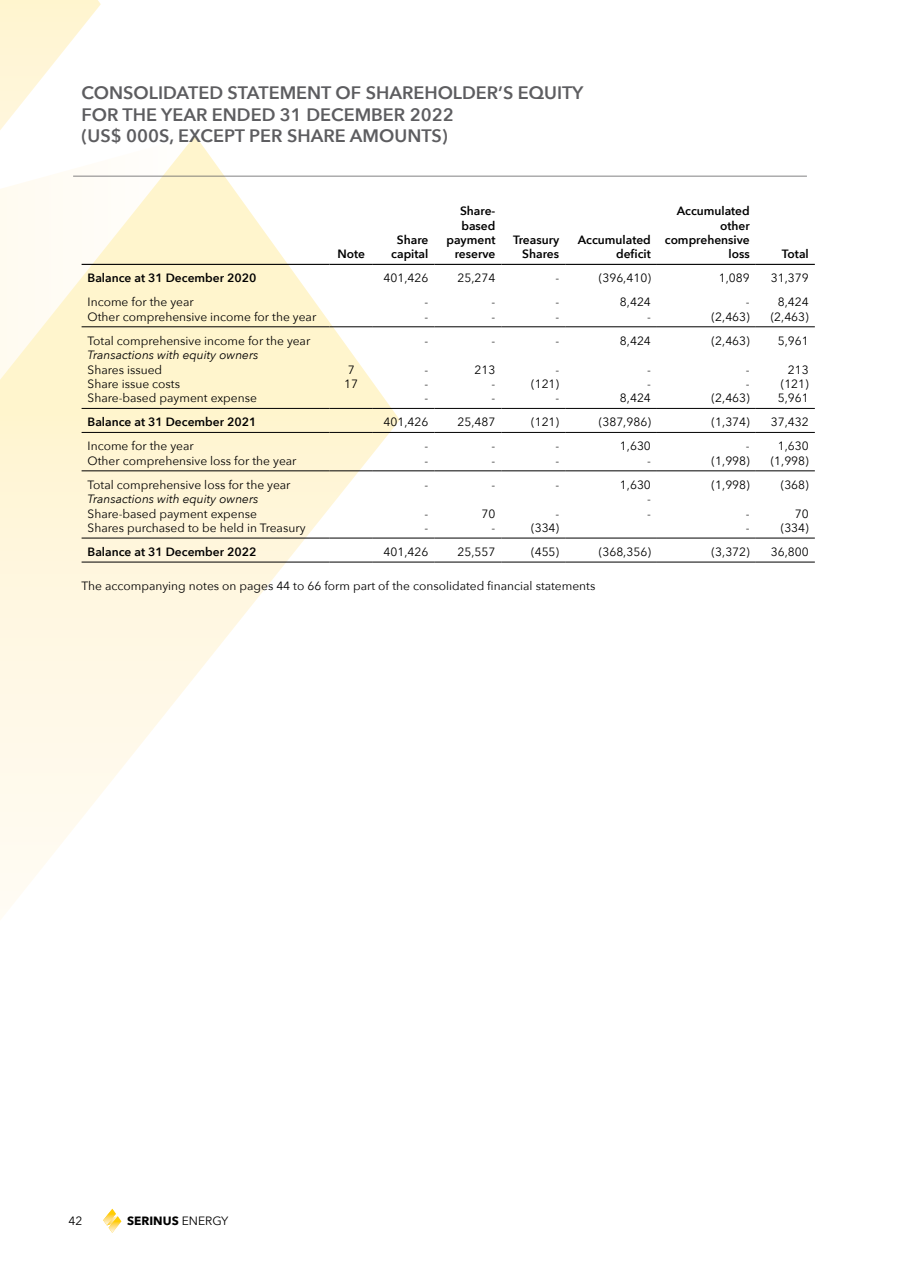
<style>
.page{position:relative;width:897px;height:1264px;background:#fff}
.page>*{position:absolute;margin:0;border:0;box-sizing:border-box;transform-origin:0 0}
.t1{font:600 18px/21.6px "Avenir Next";color:#5d5d60}
.t2{font:12px/14.4px "Avenir Next";color:#000}
.t3{font:600 12px/14.4px "Avenir Next";color:#000;text-align:right}
.t4{font:italic 12px "Avenir Next";color:#000}
.t5{font:700 12px "Avenir Next";color:#000}
.s1{font-weight:400}
</style>
<div class="page">
<svg style="left:0;top:0;width:101px;height:130px"></svg>
<svg style="left:0;top:135px;width:400px;height:784px"></svg>
<svg style="left:103px;top:1208px;width:18px;height:24px"></svg>
<hr style="left:82px;top:264px;width:247px;height:1px;background:#000">
<hr style="left:329px;top:264px;width:44px;height:1px;background:#000">
<hr style="left:373px;top:264px;width:61px;height:1px;background:#000">
<hr style="left:434px;top:264px;width:67px;height:1px;background:#000">
<hr style="left:501px;top:264px;width:64px;height:1px;background:#000">
<hr style="left:565px;top:264px;width:92px;height:1px;background:#000">
<hr style="left:657px;top:264px;width:98px;height:1px;background:#000">
<hr style="left:755px;top:264px;width:59px;height:1px;background:#000">
<hr style="left:82px;top:538px;width:247px;height:1px;background:#000">
<hr style="left:329px;top:538px;width:44px;height:1px;background:#000">
<hr style="left:373px;top:538px;width:61px;height:1px;background:#000">
<hr style="left:434px;top:538px;width:67px;height:1px;background:#000">
<hr style="left:501px;top:538px;width:64px;height:1px;background:#000">
<hr style="left:565px;top:538px;width:92px;height:1px;background:#000">
<hr style="left:657px;top:538px;width:98px;height:1px;background:#000">
<hr style="left:755px;top:538px;width:59px;height:1px;background:#000">
<hr style="left:82px;top:562px;width:247px;height:1px;background:#000">
<hr style="left:329px;top:562px;width:44px;height:1px;background:#000">
<hr style="left:373px;top:562px;width:61px;height:1px;background:#000">
<hr style="left:434px;top:562px;width:67px;height:1px;background:#000">
<hr style="left:501px;top:562px;width:64px;height:1px;background:#000">
<hr style="left:565px;top:562px;width:92px;height:1px;background:#000">
<hr style="left:657px;top:562px;width:98px;height:1px;background:#000">
<hr style="left:755px;top:562px;width:59px;height:1px;background:#000">
<hr style="left:82px;top:470px;width:247px;height:1px;background:#000">
<hr style="left:329px;top:470px;width:44px;height:1px;background:#000">
<hr style="left:373px;top:470px;width:61px;height:1px;background:#000">
<hr style="left:434px;top:470px;width:67px;height:1px;background:#000">
<hr style="left:501px;top:470px;width:64px;height:1px;background:#000">
<hr style="left:565px;top:470px;width:92px;height:1px;background:#000">
<hr style="left:657px;top:470px;width:98px;height:1px;background:#000">
<hr style="left:755px;top:470px;width:59px;height:1px;background:#000">
<hr style="left:82px;top:432px;width:247px;height:1px;background:#000">
<hr style="left:329px;top:432px;width:44px;height:1px;background:#000">
<hr style="left:373px;top:432px;width:61px;height:1px;background:#000">
<hr style="left:434px;top:432px;width:67px;height:1px;background:#000">
<hr style="left:501px;top:432px;width:64px;height:1px;background:#000">
<hr style="left:565px;top:432px;width:92px;height:1px;background:#000">
<hr style="left:657px;top:432px;width:98px;height:1px;background:#000">
<hr style="left:755px;top:432px;width:59px;height:1px;background:#000">
<hr style="left:82px;top:408px;width:247px;height:1px;background:#000">
<hr style="left:329px;top:408px;width:44px;height:1px;background:#000">
<hr style="left:373px;top:408px;width:61px;height:1px;background:#000">
<hr style="left:434px;top:408px;width:67px;height:1px;background:#000">
<hr style="left:501px;top:408px;width:64px;height:1px;background:#000">
<hr style="left:565px;top:408px;width:92px;height:1px;background:#000">
<hr style="left:657px;top:408px;width:98px;height:1px;background:#000">
<hr style="left:755px;top:408px;width:59px;height:1px;background:#000">
<hr style="left:82px;top:326px;width:247px;height:1px;background:#000">
<hr style="left:329px;top:326px;width:44px;height:1px;background:#000">
<hr style="left:373px;top:326px;width:61px;height:1px;background:#000">
<hr style="left:434px;top:326px;width:67px;height:1px;background:#000">
<hr style="left:501px;top:326px;width:64px;height:1px;background:#000">
<hr style="left:565px;top:326px;width:92px;height:1px;background:#000">
<hr style="left:657px;top:326px;width:98px;height:1px;background:#000">
<hr style="left:755px;top:326px;width:59px;height:1px;background:#000">
<hr style="left:73px;top:176px;width:733px;height:1px;background:#5d5d60">
<h1 class="t1" style="left:82px;top:81px;width:503px">CONSOLIDATED STATEMENT OF SHAREHOLDER’S EQUITY<br>FOR THE YEAR ENDED 31 DECEMBER 2022<br>(US$ 000S, EXCEPT PER SHARE AMOUNTS)</h1>
<p class="t3" style="left:337px;top:247px;width:29px">Note</p>
<p class="t3" style="left:391px;top:232px;width:39px;text-align:center">Share capital</p>
<p class="t3" style="left:446px;top:203px;width:50px">Share&shy;based payment reserve</p>
<p class="t3" style="left:513px;top:232px;width:48px">Treasury<br>Shares</p>
<p class="t3" style="left:577px;top:232px;width:75px">Accumulated deficit</p>
<p class="t3" style="left:664px;top:203px;width:86px">Accumulated other comprehensive loss</p>
<p class="t3" style="left:781px;top:247px;width:28px">Total</p>
<p class="t3" style="left:88px;top:271px;width:170px">Balance at 31 December 2020</p>
<p class="t2" style="left:383px;top:270px;width:46px">401,426</p>
<p class="t2" style="left:457px;top:270px;width:39px">25,274</p>
<p class="t2" style="left:555px;top:270px;width:5px">-</p>
<p class="t2" style="left:598px;top:270px;width:54px">(396,410)</p>
<p class="t2" style="left:718px;top:270px;width:32px">1,089</p>
<p class="t2" style="left:770px;top:270px;width:39px">31,379</p>
<p class="t2" style="left:88px;top:294px;width:230px">Income for the year<br>Other comprehensive income for the year</p>
<p class="t2" style="left:424px;top:294px;width:5px">- -</p>
<p class="t2" style="left:491px;top:294px;width:5px">- -</p>
<p class="t2" style="left:555px;top:294px;width:5px">- -</p>
<p class="t2" style="left:620px;top:294px;width:32px;text-align:right">8,424 -</p>
<p class="t2" style="left:711px;top:294px;width:40px;text-align:right">- (2,463)</p>
<p class="t2" style="left:770px;top:294px;width:40px;text-align:center">8,424 (2,463)</p>
<p class="t2" style="left:88px;top:333px;width:224px">Total comprehensive income for the year</p>
<p class="t4" style="left:88px;top:345px;width:172px">Transactions with equity owners</p>
<p class="t2" style="left:88px;top:362px;width:171px">Shares issued<br>Share issue costs<br>Share-based payment expense</p>
<p class="t2" style="left:344px;top:362px;width:15px">7<br>17</p>
<p class="t2" style="left:711px;top:333px;width:40px">(2,463)</p>
<p class="t2" style="left:711px;top:362px;width:40px;text-align:right">-<br>- (2,463)</p>
<p class="t2" style="left:620px;top:333px;width:32px">8,424</p>
<p class="t2" style="left:620px;top:362px;width:32px;text-align:right">-<br>-<br>8,424</p>
<p class="t2" style="left:777px;top:333px;width:32px">5,961</p>
<p class="t2" style="left:777px;top:362px;width:32px;text-align:justify;text-indent:10px">213 (121)<br>5,961</p>
<p class="t2" style="left:424px;top:333px;width:5px">-</p>
<p class="t2" style="left:424px;top:362px;width:5px;text-align:justify">- - -</p>
<p class="t2" style="left:491px;top:333px;width:5px">-</p>
<p class="t2" style="left:491px;top:362px;width:5px;text-align:justify;text-indent:-17px">213 - -</p>
<p class="t2" style="left:555px;top:333px;width:5px">-</p>
<p class="t2" style="left:531px;top:362px;width:30px;text-align:right">- (121) -</p>
<p class="t3" style="left:88px;top:415px;width:170px">Balance at 31 December 2021</p>
<p class="t2" style="left:383px;top:414px;width:46px">401,426</p>
<p class="t2" style="left:457px;top:414px;width:39px">25,487</p>
<p class="t2" style="left:531px;top:414px;width:30px">(121)</p>
<p class="t2" style="left:598px;top:414px;width:54px">(387,986)</p>
<p class="t2" style="left:711px;top:414px;width:40px">(1,374)</p>
<p class="t2" style="left:770px;top:414px;width:39px">37,432</p>
<p class="t2" style="left:88px;top:438px;width:210px">Income for the year<br>Other comprehensive loss for the year</p>
<p class="t2" style="left:424px;top:438px;width:5px">- -</p>
<p class="t2" style="left:491px;top:438px;width:5px">- -</p>
<p class="t2" style="left:555px;top:438px;width:5px">- -</p>
<p class="t2" style="left:620px;top:438px;width:32px;text-align:right">1,630 -</p>
<p class="t2" style="left:711px;top:438px;width:40px;text-align:right">- (1,998)</p>
<p class="t2" style="left:770px;top:438px;width:40px;text-align:center">1,630 (1,998)</p>
<p class="t2" style="left:88px;top:477px;width:204px">Total comprehensive loss for the year</p>
<p class="t4" style="left:88px;top:489px;width:172px">Transactions with equity owners</p>
<p class="t2" style="left:88px;top:506px;width:219px">Share-based payment expense<br>Shares purchased to be held in Treasury</p>
<p class="t2" style="left:647px;top:477px;width:5px;text-align:justify;text-indent:-27px">1,630 - -</p>
<p class="t2" style="left:711px;top:477px;width:40px">(1,998)</p>
<p class="t2" style="left:745px;top:506px;width:5px">- -</p>
<p class="t2" style="left:780px;top:477px;width:30px">(368)</p>
<p class="t2" style="left:780px;top:506px;width:30px;text-align:right">70 (334)</p>
<p class="t2" style="left:424px;top:477px;width:5px">-</p>
<p class="t2" style="left:424px;top:506px;width:5px">- -</p>
<p class="t2" style="left:491px;top:477px;width:5px">-</p>
<p class="t2" style="left:481px;top:506px;width:15px;text-align:right">70 -</p>
<p class="t2" style="left:555px;top:477px;width:5px">-</p>
<p class="t2" style="left:531px;top:506px;width:30px;text-align:right">- (334)</p>
<p class="t3" style="left:88px;top:544px;width:170px">Balance at 31 December 2022</p>
<p class="t2" style="left:383px;top:544px;width:46px">401,426</p>
<p class="t2" style="left:457px;top:544px;width:39px">25,557</p>
<p class="t2" style="left:531px;top:544px;width:30px">(455)</p>
<p class="t2" style="left:598px;top:544px;width:54px">(368,356)</p>
<p class="t2" style="left:711px;top:544px;width:40px">(3,372)</p>
<p class="t2" style="left:770px;top:544px;width:39px">36,800</p>
<p class="t2" style="left:82px;top:578px;width:515px">The accompanying notes on pages 44 to 66 form part of the consolidated financial statements</p>
<p class="t2" style="left:69px;top:1213px;width:15px">42</p>
<p class="t5" style="left:127px;top:1210px;width:103px">SERINUS <span class="s1">ENERGY</span></p>
</div>
